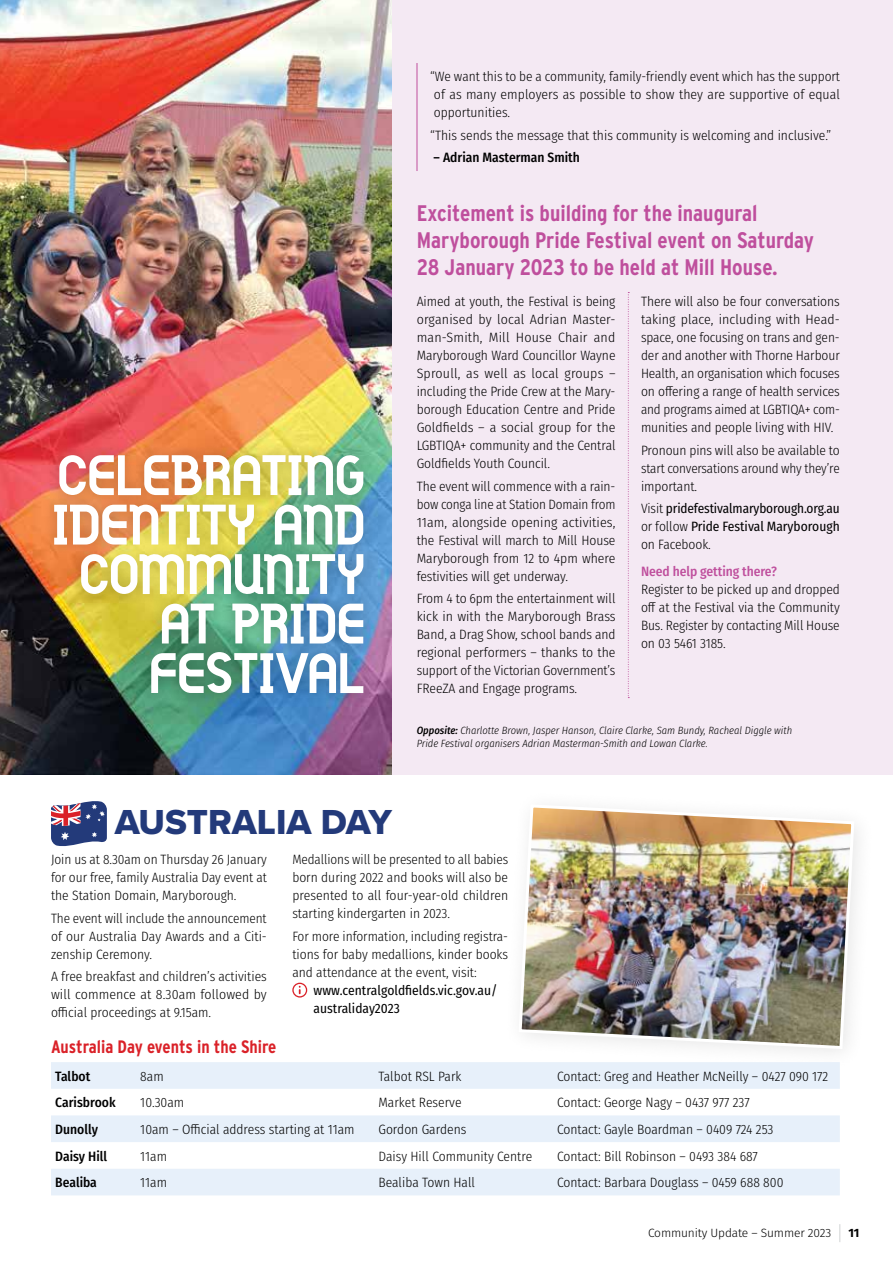
<style>
.page{position:relative;width:893px;height:1263px;background:#fff}
.page>*{position:absolute;margin:0;border:0;box-sizing:border-box;transform-origin:0 0}
.t1{font:57px/49.5px "Gilbert Bold Preview 5";letter-spacing:-.01em;color:#fff;text-align:right}
.t2{font:36px "Proxima Nova Extrabld";color:#233a7a}
.t3{font:700 22.5px/27px "Interstate Condensed";color:#bf4f9d}
.t4{font:700 18px "Interstate Condensed";color:#da2128}
.t5{font:300 13.5px/18px "Fira Sans Condensed";color:#000;text-align:justify}
.t6{font:13.5px/18px "Fira Sans Condensed";color:#000}
.t7{font:500 13.5px "Fira Sans Condensed";color:#000}
.t8{font:500 13.5px "Fira Sans Condensed";letter-spacing:-.005em;color:#bf4f9d}
.t9{font:300 12px "Fira Sans";letter-spacing:-.01em;color:#000}
.t10{font:700 12px "Fira Sans";color:#000}
.t11{font:italic 300 10.5px/13.5px "Fira Sans Condensed";color:#000}
.s1{font-weight:300}
.s2{font-weight:500}
</style>
<div class="page">
<svg style="left:840px;top:1224px;width:1px;height:18px"></svg>
<div style="left:0;top:0;width:893px;height:774px;background:#f4e9f3"></div>
<svg style="left:292px;top:983px;width:15px;height:14px"></svg>
<img style="left:521px;top:807px;width:335px;height:244px">
<svg style="left:51px;top:1062px;width:789px;height:133px;fill:#e7f0fa"></svg>
<hr style="left:417px;top:63px;width:1px;height:108px;background:#bf4f9d">
<img style="left:0;top:0;width:391px;height:774px">
<div style="left:40px;top:441px;width:337px;height:267px;background:#000;opacity:.25"></div>
<svg style="left:628px;top:292px;width:1px;height:406px"></svg>
<svg style="left:51px;top:801px;width:56px;height:45px"></svg>
<h1 class="t1" style="left:52px;top:450px;width:315px">CELEBRATING<br>IDENTITY AND<br>COMMUNITY<br>AT PRIDE<br>FESTIVAL</h1>
<p class="t5" style="left:430px;top:67px;width:411px">“We want this to be a community, family-friendly event which has the support of as many employers as possible to show they are supportive of equal opportunities.</p>
<p class="t5" style="left:430px;top:126px;width:403px">“This sends the message that this community is welcoming and inclusive.”</p>
<p class="t7" style="left:434px;top:147px;width:148px">– Adrian Masterman Smith</p>
<h3 class="t3" style="left:417px;top:199px;width:399px">Excitement is building for the inaugural<br>Maryborough Pride Festival event on Saturday<br>28 January 2023 to be held at Mill House.</h3>
<p class="t5" style="left:417px;top:292px;width:200px">Aimed at youth, the Festival is being organised by local Adrian Master&shy;man-Smith, Mill House Chair and Maryborough Ward Councillor Wayne Sproull, as well as local groups – including the Pride Crew at the Mary&shy;borough Education Centre and Pride Goldfields – a social group for the LGBTIQA+ community and the Central Goldfields Youth Council.</p>
<p class="t5" style="left:417px;top:477px;width:200px">The event will commence with a rain&shy;bow conga line at Station Domain from 11am, alongside opening activities, the Festival will march to Mill House Maryborough from 12 to 4pm where festivities will get underway.</p>
<p class="t5" style="left:417px;top:589px;width:200px">From 4 to 6pm the entertainment will kick in with the Maryborough Brass Band, a Drag Show, school bands and regional performers – thanks to the support of the Victorian Government’s FReeZA and Engage programs.</p>
<p class="t5" style="left:641px;top:292px;width:200px">There will also be four conversations taking place, including with Head&shy;space, one focusing on trans and gen&shy;der and another with Thorne Harbour Health, an organisation which focuses on offering a range of health services and programs aimed at LGBTIQA+ com&shy;munities and people living with HIV.</p>
<p class="t5" style="left:641px;top:441px;width:200px">Pronoun pins will also be available to start conversations around why they’re important.</p>
<p class="t6" style="left:641px;top:499px;width:200px;text-align:justify"><span class="s1">Visit</span> pridefestivalmaryborough.org.au <span class="s1">or follow</span> Pride Festival Maryborough <span class="s1">on Facebook.</span></p>
<p class="t8" style="left:641px;top:561px;width:137px">Need help getting there?</p>
<p class="t5" style="left:641px;top:580px;width:200px">Register to be picked up and dropped off at the Festival via the Community Bus. Register by contacting Mill House on 03 5461 3185.</p>
<p class="t11" style="left:417px;top:723px;width:377px"><span class="s2">Opposite:</span> Charlotte Brown, Jasper Hanson, Claire Clarke, Sam Bundy, Racheal Diggle with<br>Pride Festival organisers Adrian Masterman-Smith and Lowan Clarke.</p>
<h2 class="t2" style="left:115px;top:795px;width:279px">AUSTRALIA DAY</h2>
<p class="t5" style="left:51px;top:850px;width:217px">Join us at 8.30am on Thursday 26 January for our free, family Australia Day event at the Station Domain, Maryborough.</p>
<p class="t5" style="left:51px;top:909px;width:217px">The event will include the announcement of our Australia Day Awards and a Citi&shy;zenship Ceremony.</p>
<p class="t5" style="left:51px;top:967px;width:217px">A free breakfast and children’s activities will commence at 8.30am followed by official proceedings at 9.15am.</p>
<p class="t5" style="left:292px;top:850px;width:217px">Medallions will be presented to all babies born during 2022 and books will also be presented to all four-year-old children starting kindergarten in 2023.</p>
<p class="t5" style="left:292px;top:927px;width:217px">For more information, including registra&shy;tions for baby medallions, kinder books and attendance at the event, visit:</p>
<p class="t6" style="left:314px;top:980px;width:185px">www.centralgoldfields.vic.gov.au/ australiday2023</p>
<h3 class="t4" style="left:51px;top:1037px;width:227px">Australia Day events in the Shire</h3>
<p class="t7" style="left:55px;top:1065px;width:37px">Talbot</p>
<p class="t5" style="left:140px;top:1067px;width:25px">8am</p>
<p class="t5" style="left:378px;top:1067px;width:85px">Talbot RSL Park</p>
<p class="t5" style="left:557px;top:1067px;width:273px">Contact: Greg and Heather McNeilly – 0427 090 172</p>
<p class="t7" style="left:55px;top:1092px;width:62px">Carisbrook</p>
<p class="t5" style="left:140px;top:1093px;width:45px">10.30am</p>
<p class="t5" style="left:378px;top:1093px;width:85px">Market Reserve</p>
<p class="t5" style="left:557px;top:1093px;width:194px">Contact: George Nagy – 0437 977 237</p>
<p class="t7" style="left:55px;top:1118px;width:44px">Dunolly</p>
<p class="t5" style="left:140px;top:1120px;width:216px">10am – Official address starting at 11am</p>
<p class="t5" style="left:378px;top:1120px;width:89px">Gordon Gardens</p>
<p class="t5" style="left:557px;top:1120px;width:218px">Contact: Gayle Boardman – 0409 724 253</p>
<p class="t7" style="left:55px;top:1145px;width:53px">Daisy Hill</p>
<p class="t5" style="left:140px;top:1147px;width:28px">11am</p>
<p class="t5" style="left:378px;top:1147px;width:155px">Daisy Hill Community Centre</p>
<p class="t5" style="left:557px;top:1147px;width:202px">Contact: Bill Robinson – 0493 384 687</p>
<p class="t7" style="left:55px;top:1172px;width:43px">Bealiba</p>
<p class="t5" style="left:140px;top:1173px;width:28px">11am</p>
<p class="t5" style="left:378px;top:1173px;width:98px">Bealiba Town Hall</p>
<p class="t5" style="left:557px;top:1173px;width:228px">Contact: Barbara Douglass – 0459 688 800</p>
<p class="t9" style="left:648px;top:1224px;width:185px">Community Update – Summer 2023</p>
<p class="t10" style="left:848px;top:1223px;width:13px">11</p>
</div>
